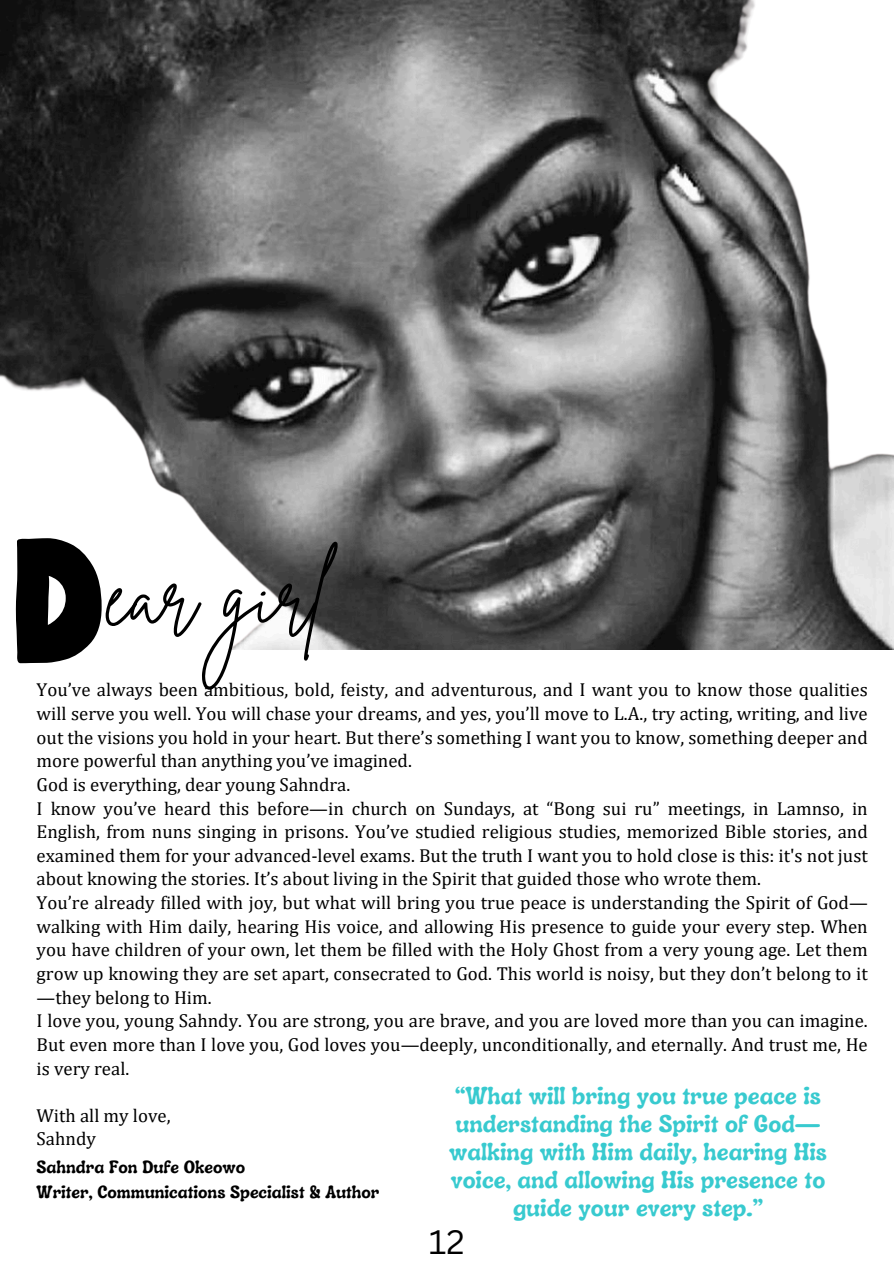
<style>
.page{position:relative;width:894px;height:1264px;background:#fff}
.page>*{position:absolute;margin:0;border:0;box-sizing:border-box;transform-origin:0 0}
.t1{font:178.5px "Barriecito";color:#000}
.t2{font:84px "Brittany Signature";color:#000}
.t3{font:33px "Canva Sans";color:#000}
.t4{font:700 24.75px/28.2px "Luckybones";color:#38cacf;text-align:center}
.t5{font:18.75px/23.7px "Cambria";color:#000;text-align:justify}
.t6{font:700 18px/24.8px "Luckybones";color:#000}
</style>
<div class="page">
<img style="left:0;top:0;width:893px;height:649px">
<p class="t1" style="left:5px;top:491px;width:104px">D</p>
<h2 class="t2" style="left:108px;top:541px;width:219px">ear girl</h2>
<h1 class="t5" style="left:37px;top:677px;width:832px">You’ve always been ambitious, bold, feisty, and adventurous, and I want you to know those qualities will serve you well. You will chase your dreams, and yes, you’ll move to L.A., try acting, writing, and live out the visions you hold in your heart. But there’s something I want you to know, something deeper and more powerful than anything you’ve imagined.</h1>
<p class="t5" style="left:37px;top:772px;width:315px">God is everything, dear young Sahndra.</p>
<p class="t5" style="left:37px;top:795px;width:832px">I know you’ve heard this before—in church on Sundays, at “Bong sui ru” meetings, in Lamnso, in English, from nuns singing in prisons. You’ve studied religious studies, memorized Bible stories, and examined them for your advanced-level exams. But the truth I want you to hold close is this: it's not just about knowing the stories. It’s about living in the Spirit that guided those who wrote them.</p>
<p class="t5" style="left:37px;top:890px;width:832px">You’re already filled with joy, but what will bring you true peace is understanding the Spirit of God— walking with Him daily, hearing His voice, and allowing His presence to guide your every step. When you have children of your own, let them be filled with the Holy Ghost from a very young age. Let them grow up knowing they are set apart, consecrated to God. This world is noisy, but they don’t belong to it —they belong to Him.</p>
<p class="t5" style="left:37px;top:1008px;width:832px">I love you, young Sahndy. You are strong, you are brave, and you are loved more than you can imagine.<br>But even more than I love you, God loves you—deeply, unconditionally, and eternally. And trust me, He is very real.</p>
<p class="t5" style="left:37px;top:1103px;width:135px">With all my love,</p>
<p class="t5" style="left:37px;top:1126px;width:61px">Sahndy</p>
<p class="t4" style="left:449px;top:1080px;width:379px">“What will bring you true peace is understanding the Spirit of God— walking with Him daily, hearing His voice, and allowing His presence to guide your every step.”</p>
<p class="t6" style="left:37px;top:1153px;width:344px">Sahndra Fon Dufe Okeowo<br>Writer, Communications Specialist &amp; Author</p>
<h3 class="t3" style="left:429px;top:1218px;width:37px">12</h3>
</div>
